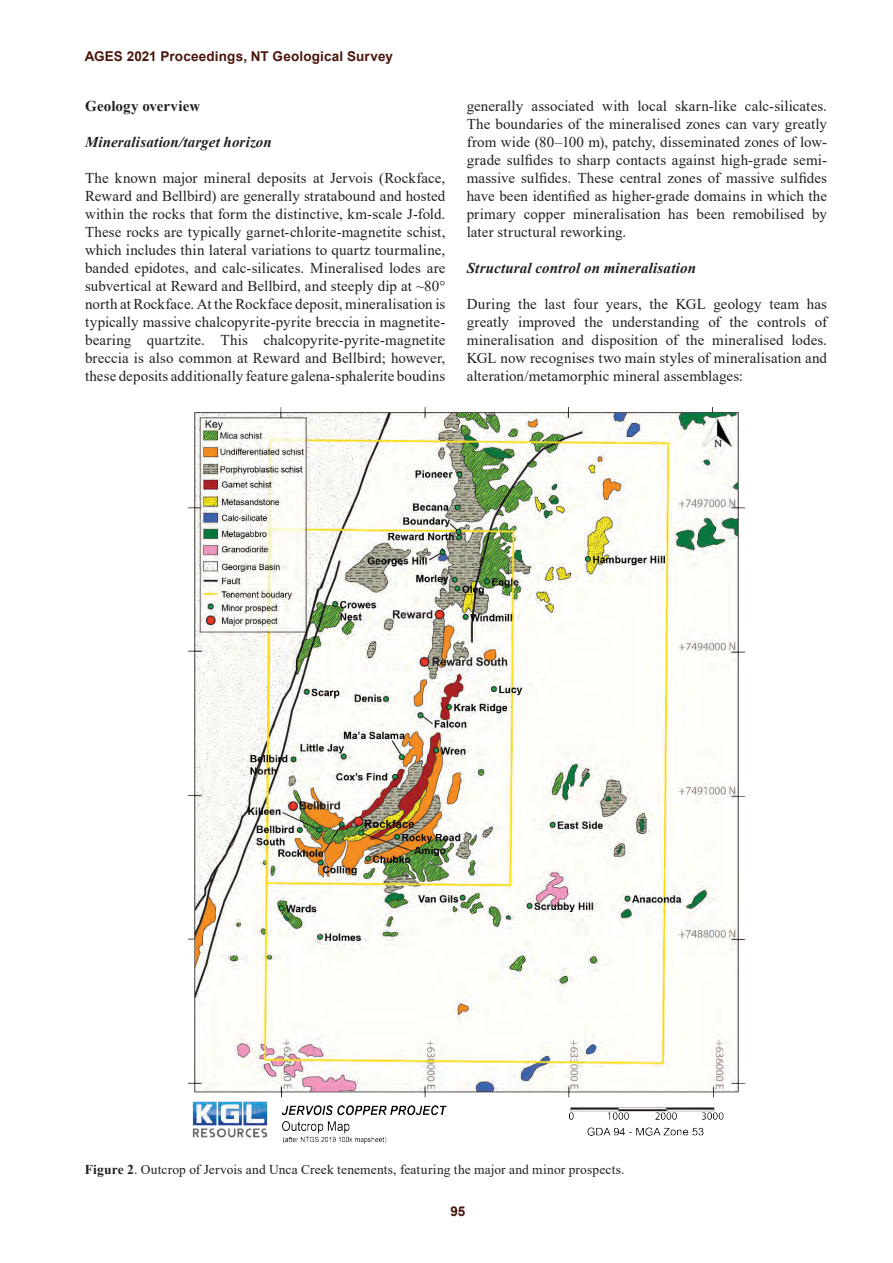
<style>
.page{position:relative;width:893px;height:1263px;background:#fff}
.page>*{position:absolute;margin:0;border:0;box-sizing:border-box;transform-origin:0 0}
.AGES_____Body_text_I{font:15px/18px "Times New Roman";letter-spacing:.005em;color:#231f20;text-align:justify}
.AGES_____Heading_Lev{font:italic 700 15px "Times New Roman";letter-spacing:.01em;color:#231f20}
.AGES_____Heading_Lev-2{font:700 15px "Times New Roman";letter-spacing:.005em;color:#231f20}
.AGES_____Figure_Capt{font:13.5px "Times New Roman";letter-spacing:.01em;color:#231f20}
.t1{font:700 13.5px "Arial";letter-spacing:.01em;color:#4b160d}
.s1{font-weight:700}
</style>
<div class="page">
<img style="left:189px;top:408px;width:556px;height:736px">
<p class="t1" style="left:85px;top:46px;width:310px">AGES 2021 Proceedings, NT Geological Survey</p>
<p class="AGES_____Heading_Lev-2" style="left:85px;top:95px;width:117px">Geology overview</p>
<p class="AGES_____Heading_Lev" style="left:85px;top:131px;width:188px">Mineralisation/target horizon</p>
<p class="AGES_____Body_text_I" style="left:85px;top:168px;width:362px">The known major mineral deposits at Jervois (Rockface, Reward and Bellbird) are generally stratabound and hosted within the rocks that form the distinctive, km-scale J-fold.<br>These rocks are typically garnet-chlorite-magnetite schist, which includes thin lateral variations to quartz tourmaline, banded epidotes, and calc-silicates. Mineralised lodes are subvertical at Reward and Bellbird, and steeply dip at ~80° north at Rockface. At the Rockface deposit, mineralisation is typically massive chalcopyrite-pyrite breccia in magnetite&shy;bearing quartzite. This chalcopyrite-pyrite-magnetite breccia is also common at Reward and Bellbird; however, these deposits additionally feature galena-sphalerite boudins</p>
<p class="AGES_____Body_text_I" style="left:467px;top:96px;width:362px">generally associated with local skarn-like calc-silicates.<br>The boundaries of the mineralised zones can vary greatly from wide (80–100 m), patchy, disseminated zones of low&shy;grade sulfides to sharp contacts against high-grade semi&shy;massive sulfides. These central zones of massive sulfides have been identified as higher-grade domains in which the primary copper mineralisation has been remobilised by later structural reworking.</p>
<p class="AGES_____Heading_Lev" style="left:467px;top:257px;width:231px">Structural control on mineralisation</p>
<p class="AGES_____Body_text_I" style="left:467px;top:294px;width:362px">During the last four years, the KGL geology team has greatly improved the understanding of the controls of mineralisation and disposition of the mineralised lodes.<br>KGL now recognises two main styles of mineralisation and alteration/metamorphic mineral assemblages:</p>
<p class="AGES_____Figure_Capt" style="left:85px;top:1160px;width:541px"><span class="s1">Figure 2</span>. Outcrop of Jervois and Unca Creek tenements, featuring the major and minor prospects.</p>
<p class="t1" style="left:450px;top:1202px;width:17px">95</p>
</div>
